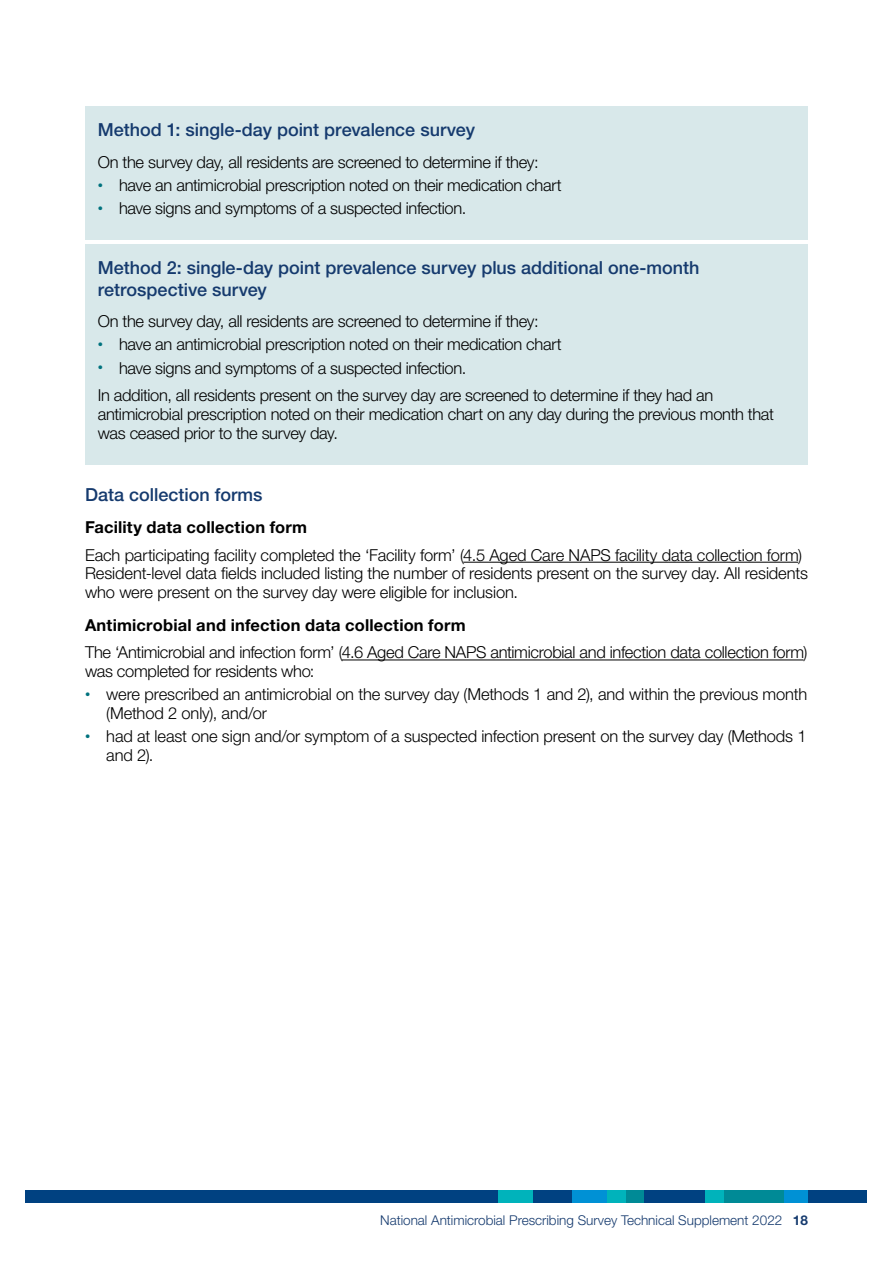
<style>
.page{position:relative;width:893px;height:1263px;background:#fff}
.page>*{position:absolute;margin:0;border:0;box-sizing:border-box;transform-origin:0 0}
.Box_pull-out_heading_1{font:500 18px/21.6px "Helvetica Neue LT Std";color:#153a6e}
.Heading_3{font:500 18px "Helvetica Neue LT Std";color:#153a6e}
.Body{font:300 16.5px/18.9px "Helvetica Neue LT Std";letter-spacing:-.01em;color:#000}
.Box_pull-out_body{font:300 16.5px/18.9px "Helvetica Neue LT Std";letter-spacing:-.02em;color:#000}
.before_bullets{font:300 16.5px/18.9px "Helvetica Neue LT Std";letter-spacing:-.02em;color:#000}
.Heading_4{font:700 16.5px "Helvetica Neue LT Std";letter-spacing:.01em;color:#000}
.t1{font:300 13.5px "Helvetica Neue LT Std";color:#153a6e}
.s1{font-size:10.5px;color:#00727e}
.s2{font-weight:700}
</style>
<div class="page">
<div style="left:26px;top:1190px;width:841px;height:13px;background:#004181"></div>
<div style="left:625px;top:1190px;width:20px;height:13px;background:#008a96"></div>
<div style="left:723px;top:1190px;width:61px;height:13px;background:#008a96"></div>
<div style="left:571px;top:1190px;width:36px;height:13px;background:#0091d5"></div>
<div style="left:784px;top:1190px;width:23px;height:13px;background:#0091d5"></div>
<div style="left:705px;top:1190px;width:18px;height:13px;background:#00b3bb"></div>
<div style="left:499px;top:1190px;width:34px;height:13px;background:#00b3bb"></div>
<div style="left:607px;top:1190px;width:18px;height:13px;background:#00b3bb"></div>
<div style="left:85px;top:106px;width:723px;height:57px;background:#d8e8ea"></div>
<div style="left:85px;top:162px;width:723px;height:55px;background:#d8e8ea"></div>
<div style="left:85px;top:185px;width:723px;height:55px;background:#d8e8ea"></div>
<div style="left:85px;top:244px;width:723px;height:78px;background:#d8e8ea"></div>
<div style="left:85px;top:322px;width:723px;height:54px;background:#d8e8ea"></div>
<div style="left:85px;top:372px;width:723px;height:93px;background:#d8e8ea"></div>
<hr style="left:463px;top:562px;width:335px;height:1px;background:#000">
<hr style="left:342px;top:659px;width:461px;height:1px;background:#000">
<p class="Box_pull-out_heading_1" style="left:98px;top:119px;width:379px">Method 1: single-day point prevalence survey</p>
<p class="Box_pull-out_body" style="left:98px;top:152px;width:442px">On the survey day, all residents are screened to determine if they:</p>
<p class="Body" style="left:98px;top:175px;width:465px"><span class="s1">•</span> have an antimicrobial prescription noted on their medication chart</p>
<p class="Body" style="left:98px;top:198px;width:370px"><span class="s1">•</span> have signs and symptoms of a suspected infection.</p>
<p class="Box_pull-out_heading_1" style="left:98px;top:257px;width:603px">Method 2: single-day point prevalence survey plus additional one-month retrospective survey</p>
<p class="Box_pull-out_body" style="left:98px;top:312px;width:442px">On the survey day, all residents are screened to determine if they:</p>
<p class="Body" style="left:98px;top:335px;width:465px"><span class="s1">•</span> have an antimicrobial prescription noted on their medication chart</p>
<p class="Body" style="left:98px;top:358px;width:370px"><span class="s1">•</span> have signs and symptoms of a suspected infection.</p>
<p class="Box_pull-out_body" style="left:98px;top:385px;width:678px">In addition, all residents present on the survey day are screened to determine if they had an antimicrobial prescription noted on their medication chart on any day during the previous month that was ceased prior to the survey day.</p>
<h4 class="Heading_3" style="left:85px;top:483px;width:179px">Data collection forms</h4>
<h4 class="Heading_4" style="left:85px;top:517px;width:223px">Facility data collection form</h4>
<p class="Body" style="left:85px;top:545px;width:724px">Each participating facility completed the ‘Facility form’ (4.5 Aged Care NAPS facility data collection form)<br>Resident-level data fields included listing the number of residents present on the survey day. All residents who were present on the survey day were eligible for inclusion.</p>
<h4 class="Heading_4" style="left:85px;top:615px;width:382px">Antimicrobial and infection data collection form</h4>
<p class="before_bullets" style="left:85px;top:643px;width:724px">The ‘Antimicrobial and infection form’ (4.6 Aged Care NAPS antimicrobial and infection data collection form) was completed for residents who:</p>
<p class="Body" style="left:106px;top:685px;width:702px;text-indent:-21px"><span class="s1">•</span> were prescribed an antimicrobial on the survey day (Methods 1 and 2), and within the previous month (Method 2 only), and/or</p>
<p class="Body" style="left:106px;top:727px;width:702px;text-indent:-21px"><span class="s1">•</span> had at least one sign and/or symptom of a suspected infection present on the survey day (Methods 1 and 2).</p>
<p class="t1" style="left:380px;top:1212px;width:429px">National Antimicrobial Prescribing Survey Technical Supplement 2022 <span class="s2">18</span></p>
</div>
